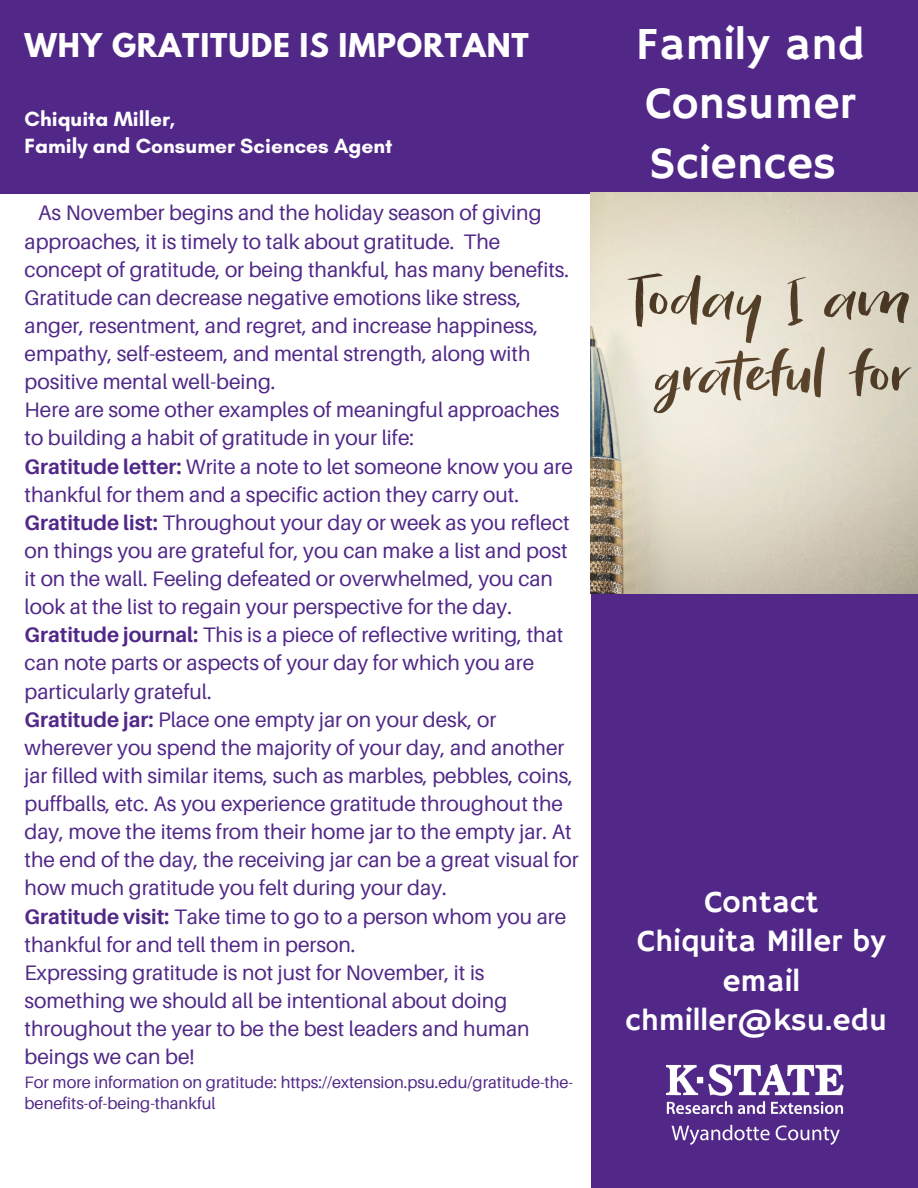
<style>
.page{position:relative;width:918px;height:1188px;background:#fff}
.page>*{position:absolute;margin:0;border:0;box-sizing:border-box;transform-origin:0 0}
.t1{font:45.75px/59.1px "Hammersmith One";color:#fff}
.t2{font:31.05px/39.3px "Hammersmith One";color:#fff;text-align:center}
.t3{font:700 29.1px "League Spartan";letter-spacing:.03em;color:#fff}
.t4{font:21px/28.2px "Aileron";color:#512888}
.t5{font:700 21px/27px "Glacial Indifference";color:#fff}
.t6{font:16.5px/21.3px "Aileron";color:#512888}
.s1{font-weight:700}
</style>
<div class="page">
<div style="left:591px;top:0;width:327px;height:1188px;background:#512888"></div>
<div style="left:0;top:0;width:918px;height:193px;background:#512888"></div>
<img style="left:667px;top:1065px;width:177px;height:48px">
<img style="left:667px;top:1105px;width:173px;height:40px">
<img style="left:591px;top:193px;width:327px;height:400px">
<h3 class="t3" style="left:25px;top:31px;width:506px">WHY GRATITUDE IS IMPORTANT</h3>
<p class="t5" style="left:25px;top:105px;width:369px">Chiquita Miller,<br>Family and Consumer Sciences Agent</p>
<p class="t4" style="left:25px;top:199px;width:556px;text-indent:14px">As November begins and the holiday season of giving approaches, it is timely to talk about gratitude. The concept of gratitude, or being thankful, has many benefits.<br>Gratitude can decrease negative emotions like stress, anger, resentment, and regret, and increase happiness, empathy, self-esteem, and mental strength, along with positive mental well-being.<br>Here are some other examples of meaningful approaches to building a habit of gratitude in your life:<br><span class="s1">Gratitude letter:</span> Write a note to let someone know you are thankful for them and a specific action they carry out.<br><span class="s1">Gratitude list:</span> Throughout your day or week as you reflect on things you are grateful for, you can make a list and post it on the wall. Feeling defeated or overwhelmed, you can look at the list to regain your perspective for the day.<br><span class="s1">Gratitude journal:</span> This is a piece of reflective writing, that can note parts or aspects of your day for which you are particularly grateful.<br><span class="s1">Gratitude jar:</span> Place one empty jar on your desk, or wherever you spend the majority of your day, and another jar filled with similar items, such as marbles, pebbles, coins, puffballs, etc. As you experience gratitude throughout the day, move the items from their home jar to the empty jar. At the end of the day, the receiving jar can be a great visual for how much gratitude you felt during your day.<br><span class="s1">Gratitude visit:</span> Take time to go to a person whom you are thankful for and tell them in person.<br>Expressing gratitude is not just for November, it is something we should all be intentional about doing throughout the year to be the best leaders and human beings we can be!</p>
<p class="t6" style="left:25px;top:1071px;width:550px">For more information on gratitude: https://extension.psu.edu/gratitude-the&shy;benefits-of-being-thankful</p>
<h1 class="t1" style="left:636px;top:17px;width:230px">Family and<br>Consumer<br>Sciences</h1>
<h2 class="t2" style="left:625px;top:884px;width:263px">Contact<br>Chiquita Miller by email chmiller@ksu.edu</h2>
</div>
